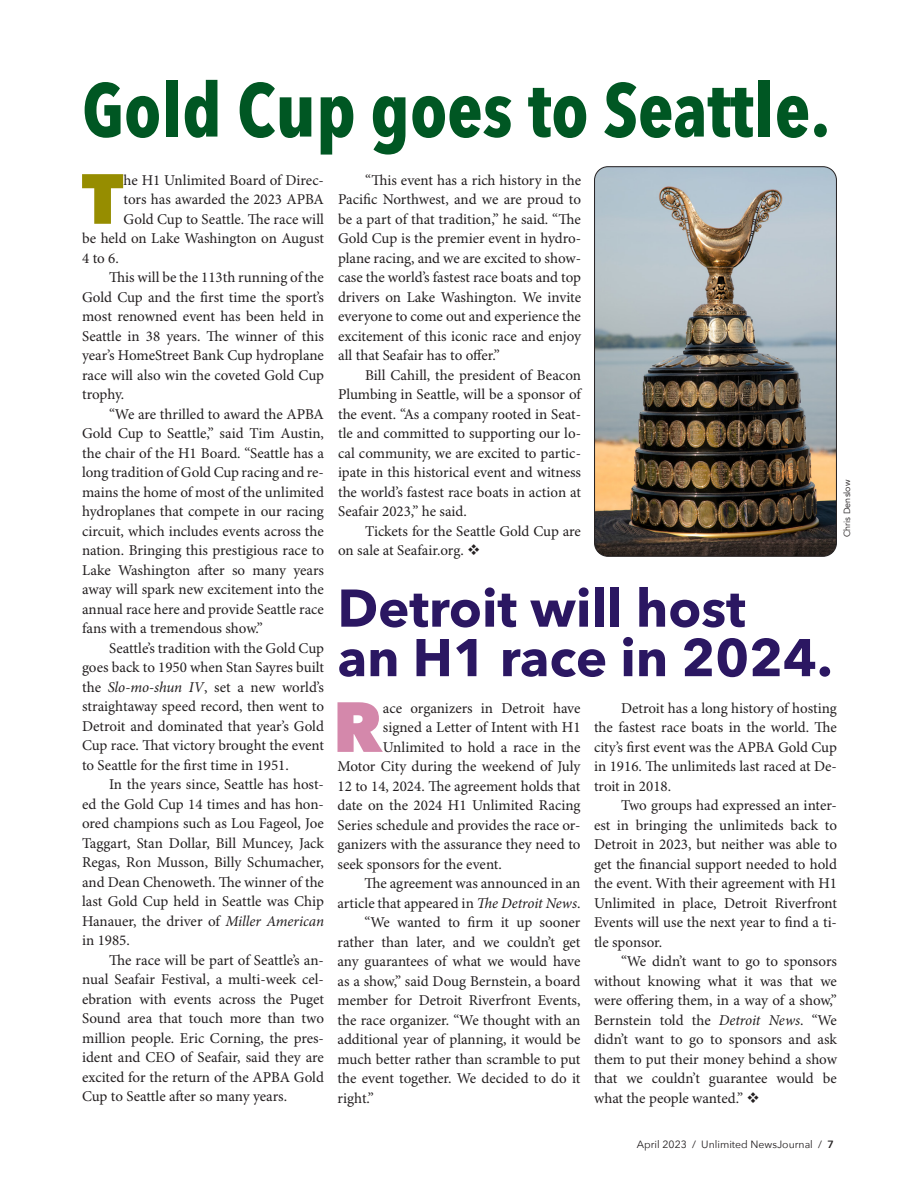
<style>
.page{position:relative;width:918px;height:1188px;background:#fff}
.page>*{position:absolute;margin:0;border:0;box-sizing:border-box;transform-origin:0 0}
.t1{font:700 75px "Avenir Next Condensed";color:#005723}
.t2{font:800 70.05px "Avenir Next";color:#968d00}
.t3{font:800 70.05px "Avenir Next";color:#d488ab}
.t4{font:700 52.5px/49.5px "Avenir Next";color:#2b1762}
.t5{font:15px/19.5px "Minion Pro";color:#231f20;text-align:justify}
.t6{font:10.5px "Avenir Next";color:#231f20}
.t7{font:9px "Avenir";color:#231f20}
.s1{font-style:italic}
.s2{font-weight:600}
</style>
<div class="page">
<img style="left:595px;top:168px;width:241px;height:388px">
<div style="left:594px;top:166px;width:243px;height:390px;border:1px solid #231f20;border-radius:14px"></div>
<p class="t1" style="left:82px;top:64px;width:750px">Gold Cup goes to Seattle.</p>
<p class="t2" style="left:82px;top:156px;width:44px">T</p>
<p class="t5" style="left:124px;top:171px;width:202px">he H1 Unlimited Board of Direc-</p>
<p class="t5" style="left:124px;top:190px;width:202px">tors has awarded the 2023 APBA</p>
<p class="t5" style="left:124px;top:210px;width:202px">Gold Cup to Seattle. The race will</p>
<p class="t5" style="left:82px;top:229px;width:243px">be held on Lake Washington on August</p>
<p class="t5" style="left:82px;top:249px;width:38px">4 to 6.</p>
<p class="t5" style="left:82px;top:268px;width:243px;text-indent:27px">This will be the 113th running of the Gold Cup and the first time the sport’s most renowned event has been held in Seattle in 38 years. The winner of this year’s HomeStreet Bank Cup hydroplane race will also win the coveted Gold Cup trophy.</p>
<p class="t5" style="left:82px;top:405px;width:243px;text-indent:27px">“We are thrilled to award the APBA Gold Cup to Seattle,” said Tim Austin, the chair of the H1 Board. “Seattle has a long tradition of Gold Cup racing and re&shy;mains the home of most of the unlimited hydroplanes that compete in our racing circuit, which includes events across the nation. Bringing this prestigious race to Lake Washington after so many years away will spark new excitement into the annual race here and provide Seattle race fans with a tremendous show.”</p>
<p class="t5" style="left:82px;top:639px;width:243px;text-indent:27px">Seattle’s tradition with the Gold Cup goes back to 1950 when Stan Sayres built the <span class="s1">Slo-mo-shun IV</span>, set a new world’s straightaway speed record, then went to Detroit and dominated that year’s Gold Cup race. That victory brought the event to Seattle for the first time in 1951.</p>
<p class="t5" style="left:82px;top:775px;width:243px;text-indent:27px">In the years since, Seattle has host&shy;ed the Gold Cup 14 times and has hon&shy;ored champions such as Lou Fageol, Joe Taggart, Stan Dollar, Bill Muncey, Jack Regas, Ron Musson, Billy Schumacher, and Dean Chenoweth. The winner of the last Gold Cup held in Seattle was Chip Hanauer, the driver of <span class="s1">Miller American </span>in 1985.</p>
<p class="t5" style="left:82px;top:951px;width:243px;text-indent:27px">The race will be part of Seattle’s an&shy;nual Seafair Festival, a multi-week cel&shy;ebration with events across the Puget Sound area that touch more than two million people. Eric Corning, the pres&shy;ident and CEO of Seafair, said they are excited for the return of the APBA Gold Cup to Seattle after so many years.</p>
<p class="t5" style="left:338px;top:171px;width:245px;text-indent:27px">“This event has a rich history in the Pacific Northwest, and we are proud to be a part of that tradition,” he said. “The Gold Cup is the premier event in hydro&shy;plane racing, and we are excited to show&shy;case the world’s fastest race boats and top drivers on Lake Washington. We invite everyone to come out and experience the excitement of this iconic race and enjoy all that Seafair has to offer.”</p>
<p class="t5" style="left:338px;top:366px;width:245px;text-indent:27px">Bill Cahill, the president of Beacon Plumbing in Seattle, will be a sponsor of the event. “As a company rooted in Seat&shy;tle and committed to supporting our lo&shy;cal community, we are excited to partic&shy;ipate in this historical event and witness the world’s fastest race boats in action at Seafair 2023,” he said.</p>
<p class="t5" style="left:338px;top:522px;width:245px;text-indent:27px">Tickets for the Seattle Gold Cup are on sale at Seafair.org. ❖</p>
<p class="t4" style="left:338px;top:583px;width:497px">Detroit will host<br>an H1 race in 2024.</p>
<p class="t7" style="left:842px;top:537px;width:59px;rotate:-90deg">Chris Denslow</p>
<p class="t3" style="left:333px;top:684px;width:52px">R</p>
<p class="t5" style="left:383px;top:699px;width:199px">ace organizers in Detroit have</p>
<p class="t5" style="left:383px;top:718px;width:199px">signed a Letter of Intent with H1</p>
<p class="t5" style="left:383px;top:738px;width:199px">Unlimited to hold a race in the</p>
<p class="t5" style="left:338px;top:757px;width:244px">Motor City during the weekend of July</p>
<p class="t5" style="left:338px;top:777px;width:244px">12 to 14, 2024. The agreement holds that</p>
<p class="t5" style="left:338px;top:796px;width:244px">date on the 2024 H1 Unlimited Racing</p>
<p class="t5" style="left:338px;top:816px;width:245px">Series schedule and provides the race or-</p>
<p class="t5" style="left:338px;top:835px;width:244px">ganizers with the assurance they need to</p>
<p class="t5" style="left:338px;top:855px;width:166px">seek sponsors for the event.</p>
<p class="t5" style="left:338px;top:874px;width:245px;text-align:right">The agreement was announced in an article that appeared in <span class="s1">The Detroit News</span>.</p>
<p class="t5" style="left:338px;top:913px;width:245px;text-indent:27px">“We wanted to firm it up sooner rather than later, and we couldn’t get any guarantees of what we would have as a show,” said Doug Bernstein, a board member for Detroit Riverfront Events, the race organizer. “We thought with an additional year of planning, it would be much better rather than scramble to put the event together. We decided to do it right.”</p>
<p class="t5" style="left:594px;top:699px;width:245px;text-indent:27px">Detroit has a long history of hosting the fastest race boats in the world. The city’s first event was the APBA Gold Cup in 1916. The unlimiteds last raced at De&shy;troit in 2018.</p>
<p class="t5" style="left:594px;top:796px;width:245px;text-indent:27px">Two groups had expressed an inter&shy;est in bringing the unlimiteds back to Detroit in 2023, but neither was able to get the financial support needed to hold the event. With their agreement with H1<br>Unlimited in place, Detroit Riverfront Events will use the next year to find a ti&shy;tle sponsor.</p>
<p class="t5" style="left:594px;top:952px;width:245px;text-indent:27px">“We didn’t want to go to sponsors without knowing what it was that we were offering them, in a way of a show,” Bernstein told the <span class="s1">Detroit News</span>. “We didn’t want to go to sponsors and ask them to put their money behind a show that we couldn’t guarantee would be what the people wanted.” ❖</p>
<p class="t6" style="left:637px;top:1135px;width:198px">April 2023 / Unlimited NewsJournal / <span class="s2">7</span></p>
</div>
